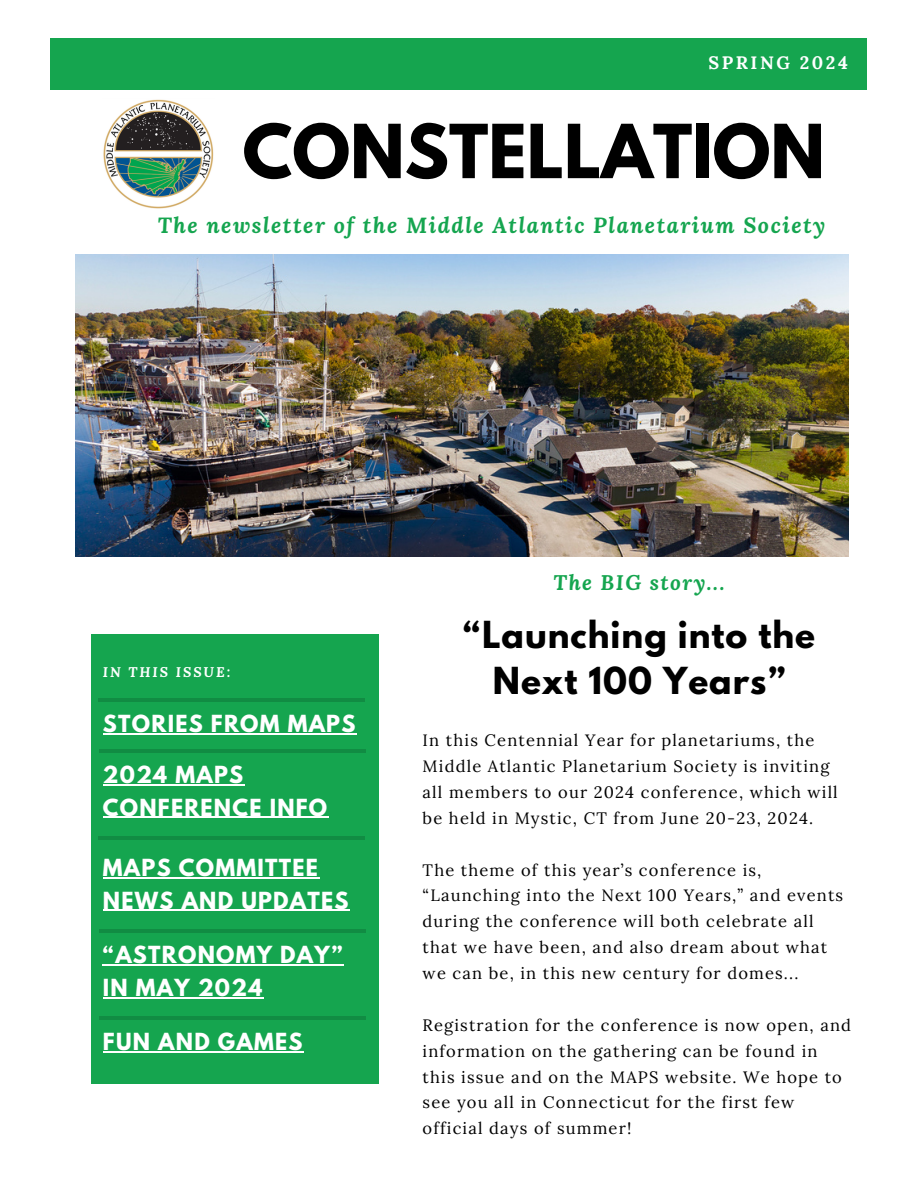
<style>
.page{position:relative;width:918px;height:1188px;background:#fff}
.page>*{position:absolute;margin:0;border:0;box-sizing:border-box;transform-origin:0 0}
.t1{font:700 66px "League Spartan";color:#000}
.t2{font:700 33px/46.2px "League Spartan";letter-spacing:.03em;color:#000;text-align:center}
.t3{font:italic 700 21.75px "Lora";letter-spacing:.07em;color:#15a54f}
.t4{font:italic 700 21px "Lora";letter-spacing:.07em;color:#15a54f}
.t5{font:700 20.85px/32.7px "League Spartan";letter-spacing:.06em;color:#fff}
.t6{font:700 18px "Lora";letter-spacing:.14em;color:#fff}
.t7{font:16.5px/25.8px "Lora";letter-spacing:.07em;color:#000}
.t8{font:italic 700 13.95px "Lora";letter-spacing:.14em;color:#fff}
</style>
<div class="page">
<img style="left:103px;top:99px;width:111px;height:110px">
<div style="left:92px;top:634px;width:287px;height:450px;background:#15a54f"></div>
<hr style="left:103px;top:733px;width:254px;height:1px;background:#fff">
<hr style="left:103px;top:784px;width:141px;height:1px;background:#fff">
<hr style="left:103px;top:817px;width:226px;height:1px;background:#fff">
<hr style="left:103px;top:877px;width:216px;height:1px;background:#fff">
<hr style="left:103px;top:910px;width:247px;height:1px;background:#fff">
<hr style="left:103px;top:1051px;width:201px;height:1px;background:#fff">
<hr style="left:99px;top:698px;width:266px;height:4px;background:#118c43">
<hr style="left:99px;top:749px;width:266px;height:3px;background:#000">
<hr style="left:99px;top:836px;width:266px;height:3px;background:#000">
<hr style="left:99px;top:929px;width:266px;height:3px;background:#000">
<hr style="left:103px;top:964px;width:241px;height:1px;background:#fff">
<hr style="left:103px;top:997px;width:161px;height:1px;background:#fff">
<hr style="left:99px;top:1016px;width:266px;height:3px;background:#000">
<div style="left:50px;top:38px;width:816px;height:52px;background:#15a54f"></div>
<img style="left:75px;top:255px;width:773px;height:301px">
<p class="t6" style="left:655px;top:48px;width:155px">SUMMER 2023</p>
<h3 class="t6" style="left:708px;top:51px;width:141px">SPRING 2024</h3>
<h5 class="t1" style="left:243px;top:119px;width:584px">CONSTELLATION</h5>
<h5 class="t3" style="left:158px;top:210px;width:669px">The newsletter of the Middle Atlantic Planetarium Society</h5>
<p class="t8" style="left:103px;top:662px;width:129px">IN THIS ISSUE:</p>
<h1 class="t5" style="left:103px;top:710px;width:254px">STORIES FROM MAPS</h1>
<h4 class="t5" style="left:103px;top:761px;width:226px">2024 MAPS<br>CONFERENCE INFO</h4>
<p class="t5" style="left:103px;top:854px;width:247px">MAPS COMMITTEE<br>NEWS AND UPDATES</p>
<p class="t5" style="left:103px;top:941px;width:241px">“ASTRONOMY DAY”<br>IN MAY 2024</p>
<h4 class="t5" style="left:103px;top:1028px;width:201px">FUN AND GAMES</h4>
<h6 class="t4" style="left:554px;top:568px;width:172px">The BIG story...</h6>
<h2 class="t2" style="left:463px;top:616px;width:354px">“Launching into the<br>Next 100 Years”</h2>
<h3 class="t7" style="left:423px;top:727px;width:417px">In this Centennial Year for planetariums, the Middle Atlantic Planetarium Society is inviting all members to our 2024 conference, which will be held in Mystic, CT from June 20-23, 2024.</h3>
<h3 class="t7" style="left:423px;top:857px;width:422px">The theme of this year’s conference is, “Launching into the Next 100 Years,” and events during the conference will both celebrate all that we have been, and also dream about what we can be, in this new century for domes...</h3>
<h3 class="t7" style="left:423px;top:1012px;width:430px">Registration for the conference is now open, and information on the gathering can be found in this issue and on the MAPS website. We hope to see you all in Connecticut for the first few official days of summer!</h3>
</div>
